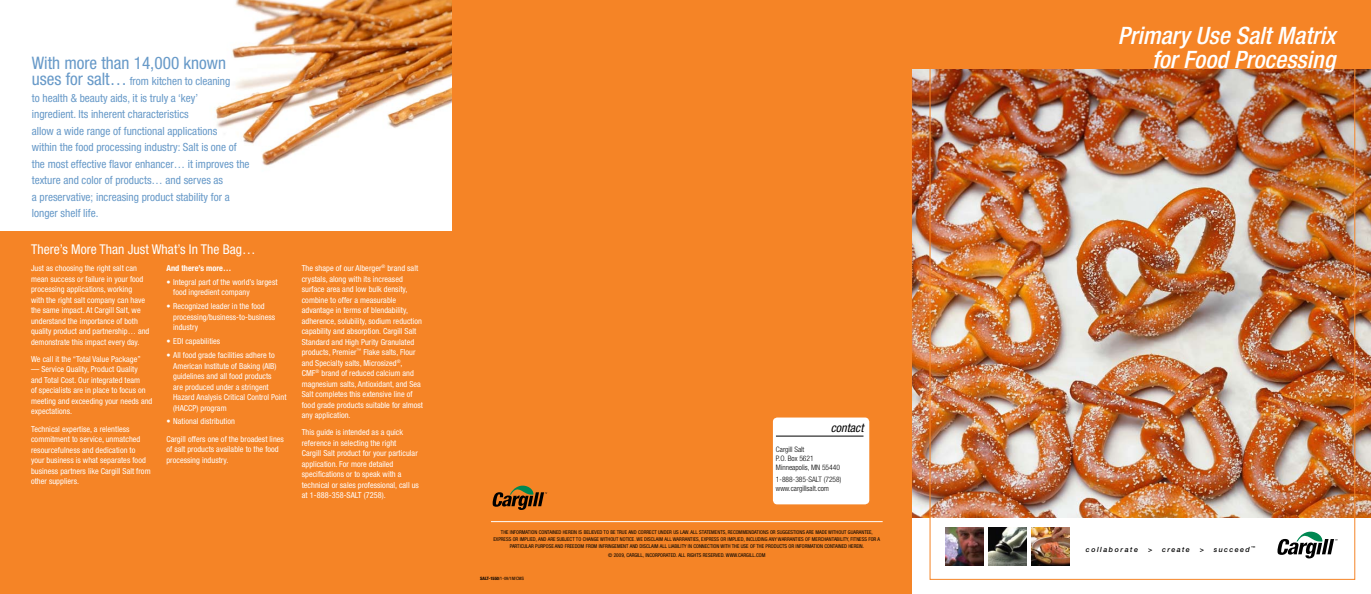
<style>
.page{position:relative;width:1371px;height:594px;background:#fff}
.page>*{position:absolute;margin:0;border:0;box-sizing:border-box;transform-origin:0 0}
.t1{font:italic 500 condensed 24px/24px "Helvetica Neue";color:#fff;text-align:right}
.t2{font:condensed 17.25px "Helvetica Neue";color:#6799c8}
.t3{font:condensed 13.5px "Helvetica Neue";letter-spacing:.005em;color:#fff}
.t4{font:italic condensed 12px "Helvetica Neue";color:#000}
.t5{font:condensed 11.25px/16.5px "Helvetica Neue";color:#6799c8}
.t6{font:condensed 8.25px/10.5px "Helvetica Neue";letter-spacing:.005em;color:#fff}
.t7{font:700 condensed 8.25px "Helvetica Neue";letter-spacing:.005em;color:#fff}
.t8{font:300 condensed 7.5px/9px "Helvetica Neue";color:#000}
.t9{font:italic 500 7.12px "Helvetica Neue";letter-spacing:.19em;color:#000}
.t10{font:italic 500 7.12px "Helvetica Neue";letter-spacing:.21em;color:#000}
.t11{font:condensed 5.25px/6.8px "Helvetica Neue";color:#000}
.t12{font:condensed 4.5px "Helvetica Neue";color:#000}
.s1{font-size:17.25px}
.s2{font-weight:700}
</style>
<div class="page">
<svg style="left:911px;top:518px;width:1px;height:76px"></svg>
<img style="left:215px;top:0;width:237px;height:166px">
<img style="left:945px;top:527px;width:38px;height:39px">
<img style="left:988px;top:527px;width:38px;height:39px">
<img style="left:1031px;top:527px;width:38px;height:39px">
<div style="left:0;top:232px;width:457px;height:362px;background:#f58426"></div>
<img style="left:911px;top:69px;width:459px;height:449px">
<div style="left:452px;top:0;width:459px;height:594px;background:#f58426"></div>
<div style="left:773px;top:418px;width:96px;height:86px;background:#fff;border-radius:4px"></div>
<hr style="left:776px;top:436px;width:87px;height:1px;background:#000">
<hr style="left:491px;top:521px;width:391px;height:1px;background:#fff">
<svg style="left:492px;top:485px;width:55px;height:25px"></svg>
<div style="left:871px;top:0;width:499px;height:69px;background:#f58426"></div>
<svg style="left:1277px;top:531px;width:60px;height:27px"></svg>
<h2 class="t2" style="left:32px;top:53px;width:196px">With more than 14,000 known</h2>
<p class="t5" style="left:32px;top:73px;width:219px"><span class="s1">uses for salt…</span> from kitchen to cleaning<br>to health &amp; beauty aids, it is truly a ‘key’<br>ingredient. Its inherent characteristics<br>allow a wide range of functional applications<br>within the food processing industry: Salt is one of the most effective flavor enhancer… it improves the texture and color of products… and serves as<br>a preservative; increasing product stability for a longer shelf life.</p>
<h3 class="t3" style="left:31px;top:241px;width:226px">There’s More Than Just What’s In The Bag…</h3>
<p class="t6" style="left:31px;top:263px;width:120px">Just as choosing the right salt can mean success or failure in your food processing applications, working<br>with the right salt company can have the same impact. At Cargill Salt, we understand the importance of both quality product and partnership… and demonstrate this impact every day.</p>
<p class="t6" style="left:31px;top:354px;width:111px">We call it the “Total Value Package”</p>
<p class="t6" style="left:31px;top:364px;width:123px">— Service Quality, Product Quality<br>and Total Cost. Our integrated team<br>of specialists are in place to focus on meeting and exceeding your needs and expectations.</p>
<p class="t6" style="left:31px;top:423px;width:121px">Technical expertise, a relentless commitment to service, unmatched resourcefulness and dedication to your business is what separates food business partners like Cargill Salt from other suppliers.</p>
<p class="t7" style="left:166px;top:263px;width:66px">And there’s more…</p>
<p class="t6" style="left:173px;top:277px;width:106px;text-indent:-7px">• Integral part of the world’s largest food ingredient company</p>
<p class="t6" style="left:173px;top:301px;width:104px;text-indent:-7px">• Recognized leader in the food processing/business-to-business industry</p>
<p class="t6" style="left:166px;top:336px;width:55px">• EDI capabilities</p>
<p class="t6" style="left:173px;top:350px;width:115px;text-indent:-7px">• All food grade facilities adhere to<br>American Institute of Baking (AIB) guidelines and all food products<br>are produced under a stringent<br>Hazard Analysis Critical Control Point (HACCP) program</p>
<p class="t6" style="left:166px;top:413px;width:119px;line-height:17.2px">• National distribution<br>Cargill offers one of the broadest lines</p>
<p class="t6" style="left:166px;top:444px;width:114px">of salt products available to the food processing industry.</p>
<p class="t6" style="left:302px;top:263px;width:123px">The shape of our Alberger<sup>®</sup> brand salt crystals, along with its increased surface area and low bulk density, combine to offer a measurable advantage in terms of blendability, adherence, solubility, sodium reduction capability and absorption. Cargill Salt Standard and High Purity Granulated products, Premier<sup>™</sup> Flake salts, Flour and Specialty salts, Microsized<sup>®</sup>,<br>CMF<sup>®</sup> brand of reduced calcium and magnesium salts, Antioxidant, and Sea Salt completes this extensive line of food grade products suitable for almost any application.</p>
<p class="t6" style="left:302px;top:427px;width:119px">This guide is intended as a quick reference in selecting the right<br>Cargill Salt product for your particular application. For more detailed specifications or to speak with a technical or sales professional, call us at 1-888-358-SALT (7258).</p>
<h3 class="t4" style="left:830px;top:421px;width:34px">contact</h3>
<p class="t8" style="left:776px;top:444px;width:66px">Cargill Salt<br>P.O. Box 5621<br>Minneapolis, MN 55440</p>
<p class="t8" style="left:776px;top:475px;width:67px">1-888-385-SALT (7258) www.cargillsalt.com</p>
<p class="t11" style="left:493px;top:529px;width:381px;text-indent:7px">The information contained herein is believed to be true and correct under US law. All statements, recomm endations or suggestions are made without guarantee, express or implied, and are subject to change without notice. WE DISCLAI M ALL WARRAN</p>
<p class="t11" style="left:690px;top:536px;width:15px">TIES, EXPRE</p>
<p class="t11" style="left:714px;top:536px;width:22px">SS OR IMPLIED</p>
<p class="t11" style="left:743px;top:536px;width:13px">, INCLUDING</p>
<p class="t11" style="left:768px;top:536px;width:13px">AN Y WARRAN</p>
<p class="t11" style="left:795px;top:536px;width:42px">TIES OF MERCHANTABILI</p>
<p class="t11" style="left:843px;top:536px;width:29px">TY, FITNESS FOR</p>
<p class="t11" style="left:877px;top:536px;width:4px">A</p>
<p class="t11" style="left:509px;top:543px;width:18px">PARTICULAR</p>
<p class="t11" style="left:535px;top:543px;width:4px">PURPO</p>
<p class="t11" style="left:548px;top:543px;width:20px">SE and FREEDO</p>
<p class="t11" style="left:580px;top:543px;width:22px">M FRO M INFRINGE</p>
<p class="t11" style="left:617px;top:543px;width:166px">MENT and disclaim all liability in connection with the use of the products</p>
<p class="t11" style="left:788px;top:543px;width:77px">or information contained herein.</p>
<p class="t11" style="left:608px;top:552px;width:158px">© 2009, Cargill, Incorporated. All Rights Reserved. WWw.cargill.com</p>
<p class="t12" style="left:480px;top:576px;width:45px"><span class="s2">SALT-1550</span>/1-09/1M/CMS</p>
<h1 class="t1" style="left:1117px;top:23px;width:219px">Primary Use Salt Matrix for Food Processing</h1>
<p class="t10" style="left:1085px;top:545px;width:54px">collaborate</p>
<p class="t9" style="left:1147px;top:545px;width:43px">&gt; create</p>
<p class="t9" style="left:1199px;top:545px;width:57px">&gt; succeed <sup>™</sup></p>
</div>
